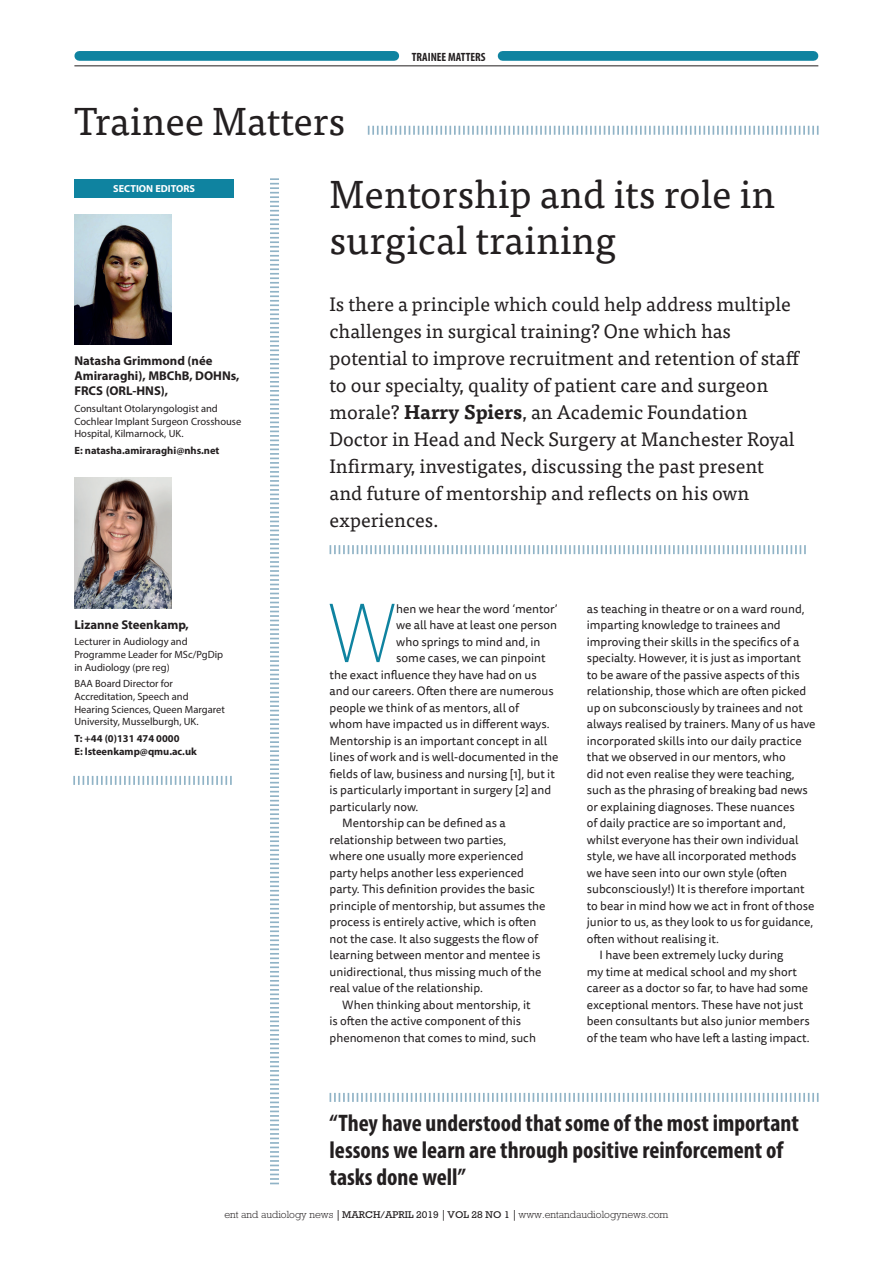
<style>
.page{position:relative;width:893px;height:1263px;background:#fff}
.page>*{position:absolute;margin:0;border:0;box-sizing:border-box;transform-origin:0 0}
.feature_body_drop_ca{font:300 expanded 79.65px "Europa SB";color:#0f83a0}
.feature_Headline{font:39px/46.5px "Tisa Pro";color:#231f20}
.feature_Quote{font:700 condensed 24px/27px "Myriad Pro";color:#231f20}
.feature_Standfirst{font:19.5px/27px "Tisa Pro";color:#231f20}
.t1{font:700 12.75px/15.3px "Myriad Pro";color:#231f20}
.feature_Body_Indent{font:12px/16.5px "Tisa Sans Pro";color:#231f20}
.feature_body_drop_ca-2{font:12px "Tisa Sans Pro";color:#231f20}
.t2{font:700 condensed 12px "Myriad Pro";color:#231f20}
.t3{font:10.5px/12.6px "Myriad Pro";color:#231f20}
.t4{font:300 10.5px "Rockwell";color:#231f20}
.t5{font:700 10.5px/12.6px "Myriad Pro";color:#231f20}
.t6{font:700 10.2px "Myriad Pro";color:#fff}
.s1{font-weight:700}
.s2{font-family:"Adobe Caslon Pro";font-weight:700}
.s3{font-weight:400;font-size:10.05px}
</style>
<div class="page">
<hr style="left:74px;top:66px;width:744px;height:1px;background:#231f20">
<div style="left:79px;top:51px;width:315px;height:10px;background:#0f83a0"></div>
<div style="left:503px;top:51px;width:310px;height:10px;background:#0f83a0"></div>
<svg style="left:270px;top:178px;width:9px;height:1007px"></svg>
<svg style="left:368px;top:126px;width:451px;height:9px"></svg>
<div style="left:74px;top:179px;width:160px;height:19px;background:#0f83a0"></div>
<svg style="left:73px;top:776px;width:159px;height:9px"></svg>
<img style="left:74px;top:477px;width:97px;height:131px">
<svg style="left:330px;top:545px;width:476px;height:9px"></svg>
<svg style="left:330px;top:1093px;width:489px;height:9px"></svg>
<img style="left:74px;top:215px;width:97px;height:130px">
<p class="feature_Headline" style="left:74px;top:96px;width:272px">Trainee Matters</p>
<p class="t2" style="left:412px;top:49px;width:75px">TRAINEE MATTERS</p>
<p class="t6" style="left:113px;top:182px;width:83px">SECTION EDITORS</p>
<p class="feature_Headline" style="left:330px;top:168px;width:447px">Mentorship and its role in surgical training</p>
<p class="feature_Standfirst" style="left:330px;top:289px;width:472px">Is there a principle which could help address multiple challenges in surgical training? One which has potential to improve recruitment and retention of staff to our specialty, quality of patient care and surgeon morale? <span class="s1">Harry Spiers</span>, an Academic Foundation Doctor in Head and Neck Surgery at Manchester Royal Infirmary, investigates, discussing the past present and future of mentorship and reflects on his own experiences.</p>
<p class="t1" style="left:74px;top:352px;width:167px">Natasha Grimmond (née<br>Amiraraghi), MBChB, DOHNs,<br>FRCS (ORL-HNS),</p>
<p class="t3" style="left:74px;top:402px;width:168px">Consultant Otolaryngologist and<br>Cochlear Implant Surgeon Crosshouse<br>Hospital, Kilmarnock, UK.</p>
<p class="t5" style="left:74px;top:444px;width:147px">E: natasha.amiraraghi@nhs.net</p>
<p class="t1" style="left:74px;top:616px;width:116px">Lizanne Steenkamp,</p>
<p class="t3" style="left:74px;top:635px;width:150px">Lecturer in Audiology and<br>Programme Leader for MSc/PgDip in Audiology (pre reg)</p>
<p class="t3" style="left:74px;top:677px;width:152px">BAA Board Director for<br>Accreditation, Speech and<br>Hearing Sciences, Queen Margaret<br>University, Musselburgh, UK.</p>
<p class="t5" style="left:74px;top:732px;width:124px">T: +44 (0)131 474 0000<br>E: lsteenkamp@qmu.ac.uk</p>
<p class="feature_body_drop_ca" style="left:328px;top:588px;width:69px">W</p>
<p class="feature_body_drop_ca-2" style="left:396px;top:600px;width:163px">hen we hear the word ‘mentor’</p>
<p class="feature_body_drop_ca-2" style="left:396px;top:617px;width:162px">we all have at least one person</p>
<p class="feature_body_drop_ca-2" style="left:396px;top:633px;width:146px">who springs to mind and, in</p>
<p class="feature_body_drop_ca-2" style="left:396px;top:650px;width:151px">some cases, we can pinpoint</p>
<p class="feature_body_drop_ca-2" style="left:330px;top:666px;width:209px">the exact influence they have had on us</p>
<p class="feature_body_drop_ca-2" style="left:330px;top:683px;width:226px">and our careers. Often there are numerous</p>
<p class="feature_body_drop_ca-2" style="left:330px;top:699px;width:191px">people we think of as mentors, all of</p>
<p class="feature_body_drop_ca-2" style="left:330px;top:716px;width:222px">whom have impacted us in different ways.</p>
<p class="feature_body_drop_ca-2" style="left:330px;top:732px;width:219px">Mentorship is an important concept in all</p>
<p class="feature_body_drop_ca-2" style="left:330px;top:749px;width:231px">lines of work and is well-documented in the</p>
<p class="feature_body_drop_ca-2" style="left:330px;top:765px;width:227px">fields of law, business and nursing [1], but it</p>
<p class="feature_body_drop_ca-2" style="left:330px;top:782px;width:223px">is particularly important in surgery [2] and</p>
<p class="feature_body_drop_ca-2" style="left:330px;top:798px;width:90px">particularly now.</p>
<p class="feature_Body_Indent" style="left:330px;top:815px;width:217px;text-indent:13px">Mentorship can be defined as a relationship between two parties,<br>where one usually more experienced party helps another less experienced party. This definition provides the basic principle of mentorship, but assumes the process is entirely active, which is often not the case. It also suggests the flow of learning between mentor and mentee is unidirectional, thus missing much of the real value of the relationship.</p>
<p class="feature_Body_Indent" style="left:330px;top:996px;width:208px;text-indent:13px">When thinking about mentorship, it is often the active component of this phenomenon that comes to mind, such</p>
<p class="feature_Body_Indent" style="left:587px;top:600px;width:230px">as teaching in theatre or on a ward round, imparting knowledge to trainees and improving their skills in the specifics of a specialty. However, it is just as important<br>to be aware of the passive aspects of this relationship, those which are often picked up on subconsciously by trainees and not always realised by trainers. Many of us have incorporated skills into our daily practice that we observed in our mentors, who<br>did not even realise they were teaching, such as the phrasing of breaking bad news or explaining diagnoses. These nuances<br>of daily practice are so important and, whilst everyone has their own individual style, we have all incorporated methods<br>we have seen into our own style (often subconsciously!) It is therefore important to bear in mind how we act in front of those junior to us, as they look to us for guidance, often without realising it.</p>
<p class="feature_Body_Indent" style="left:587px;top:947px;width:224px;text-indent:13px">I have been extremely lucky during<br>my time at medical school and my short career as a doctor so far, to have had some exceptional mentors. These have not just been consultants but also junior members of the team who have left a lasting impact.</p>
<p class="feature_Quote" style="left:330px;top:1109px;width:471px">“They have understood that some of the most important lessons we learn are through positive reinforcement of tasks done well”</p>
<p class="t4" style="left:225px;top:1208px;width:445px">ent and audiology news <span class="s2">|</span> <span class="s3">MARCH/APRIL 2019</span> <span class="s2">|</span> <span class="s3">VOL 28 NO 1</span> <span class="s2">|</span> www.entandaudiologynews.com</p>
</div>
